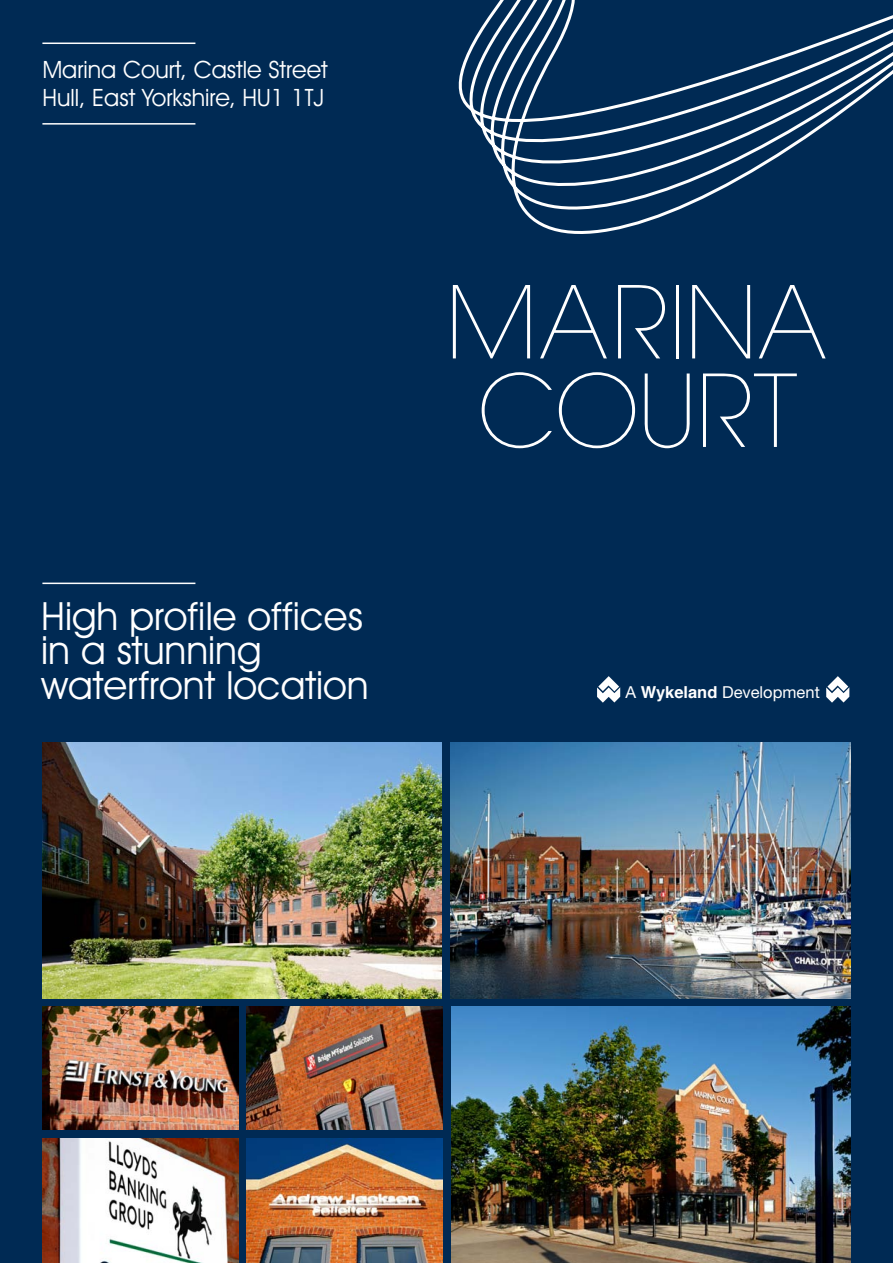
<style>
.page{position:relative;width:893px;height:1263px;background:#002a54}
.page>*{position:absolute;margin:0;border:0;box-sizing:border-box;transform-origin:0 0}
.t1{font:39.15px/34.5px "Avant Garde IT Cby BT";color:#fff}
.t2{font:24px "Avant Garde IT Cby BT";color:#fff}
.t3{font:16.5px "Helvetica Neue";color:#fff}
.s1{font-family:"Helvetica";font-weight:700}
</style>
<div class="page">
<svg style="left:597px;top:676px;width:23px;height:27px"></svg>
<svg style="left:826px;top:676px;width:23px;height:27px"></svg>
<hr style="left:42px;top:123px;width:153px;height:2px;background:#fff">
<hr style="left:42px;top:583px;width:153px;height:1px;background:#fff">
<hr style="left:42px;top:43px;width:153px;height:1px;background:#fff">
<img style="left:451px;top:1006px;width:399px;height:257px">
<img style="left:451px;top:743px;width:399px;height:255px">
<img style="left:42px;top:1138px;width:196px;height:125px">
<img style="left:247px;top:1138px;width:195px;height:125px">
<img style="left:42px;top:1006px;width:196px;height:124px">
<img style="left:247px;top:1006px;width:195px;height:124px">
<img style="left:43px;top:743px;width:399px;height:255px">
<svg style="left:453px;top:285px;width:77px;height:73px;background:#274a6e"></svg>
<svg style="left:540px;top:285px;width:67px;height:73px;background:#1d4267"></svg>
<svg style="left:618px;top:285px;width:47px;height:73px;background:#2b4e71"></svg>
<hr style="left:676px;top:285px;width:3px;height:73px;background:#fff">
<svg style="left:692px;top:285px;width:58px;height:73px;background:#284b6f"></svg>
<svg style="left:759px;top:285px;width:67px;height:73px;background:#1d4267"></svg>
<svg style="left:482px;top:372px;width:70px;height:76px;background:#193f64"></svg>
<svg style="left:559px;top:372px;width:76px;height:76px;background:#1d4267"></svg>
<svg style="left:645px;top:373px;width:45px;height:75px;background:#24486c"></svg>
<svg style="left:703px;top:373px;width:94px;height:74px;background:#21466a"></svg>
<svg style="left:446px;top:0;width:447px;height:263px;background:#173d63"></svg>
<p class="t2" style="left:42px;top:55px;width:287px">Marina Court, Castle Street</p>
<p class="t2" style="left:42px;top:83px;width:283px">Hull, East Yorkshire, HU1 1TJ</p>
<p class="t1" style="left:41px;top:598px;width:329px">High profile offices in a stunning waterfront location</p>
<p class="t3" style="left:625px;top:682px;width:196px">A <span class="s1">Wykeland</span> Development</p>
</div>
